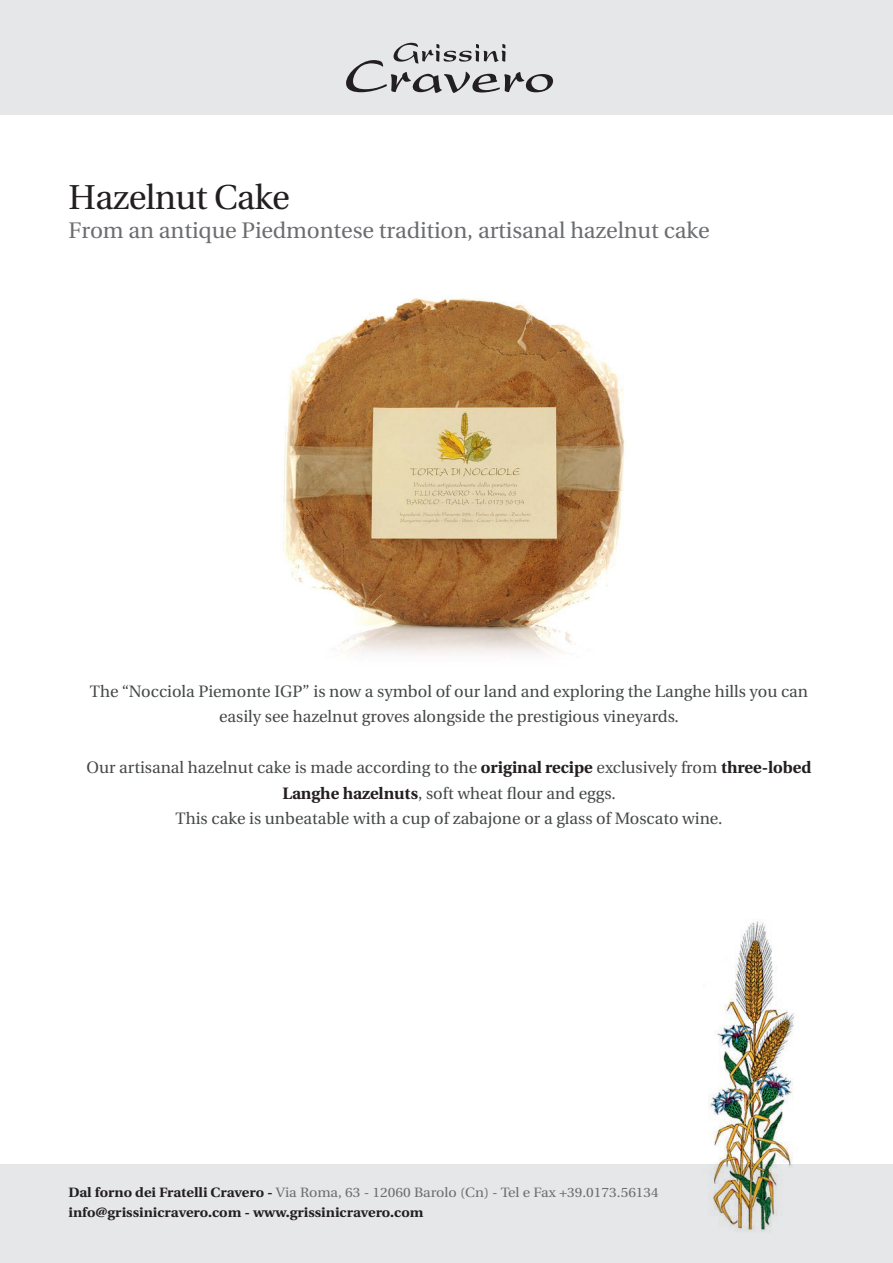
<style>
.page{position:relative;width:893px;height:1263px;background:#fff}
.page>*{position:absolute;margin:0;border:0;box-sizing:border-box;transform-origin:0 0}
.t1{font:34.5px "Heuristica";letter-spacing:-.02em;color:#231f20}
.t2{font:22.5px "Heuristica";letter-spacing:-.005em;color:#6c6d70}
.t3{font:16.5px/25.5px "Heuristica";color:#454849;text-align:center}
.t4{font:700 13.5px/19.5px "Heuristica";color:#231f20;scale:1.07 1}
.s1{font-weight:700;color:#231f20}
.s2{font-weight:400;color:#6c6d70}
</style>
<div class="page">
<img style="left:282px;top:298px;width:343px;height:357px">
<div style="left:0;top:1164px;width:893px;height:99px;background:#e6e7e9"></div>
<div style="left:0;top:0;width:893px;height:115px;background:#e6e7e9"></div>
<svg style="left:346px;top:43px;width:207px;height:50px"></svg>
<img style="left:708px;top:921px;width:87px;height:311px">
<h1 class="t1" style="left:68px;top:171px;width:223px">Hazelnut Cake</h1>
<h2 class="t2" style="left:68px;top:213px;width:643px">From an antique Piedmontese tradition, artisanal hazelnut cake</h2>
<p class="t3" style="left:90px;top:679px;width:720px">The “Nocciola Piemonte IGP” is now a symbol of our land and exploring the Langhe hills you can easily see hazelnut groves alongside the prestigious vineyards.</p>
<p class="t3" style="left:87px;top:755px;width:726px">Our artisanal hazelnut cake is made according to the <span class="s1">original recipe</span> exclusively from <span class="s1">three-lobed<br>Langhe hazelnuts</span>, soft wheat flour and eggs.<br>This cake is unbeatable with a cup of zabajone or a glass of Moscato wine.</p>
<p class="t4" style="left:68px;top:1182px;width:553px">Dal forno dei Fratelli Cravero - <span class="s2">Via Roma, 63 - 12060 Barolo (Cn) - Tel e Fax +39.0173.56134 </span>info@grissinicravero.com - www.grissinicravero.com</p>
</div>
